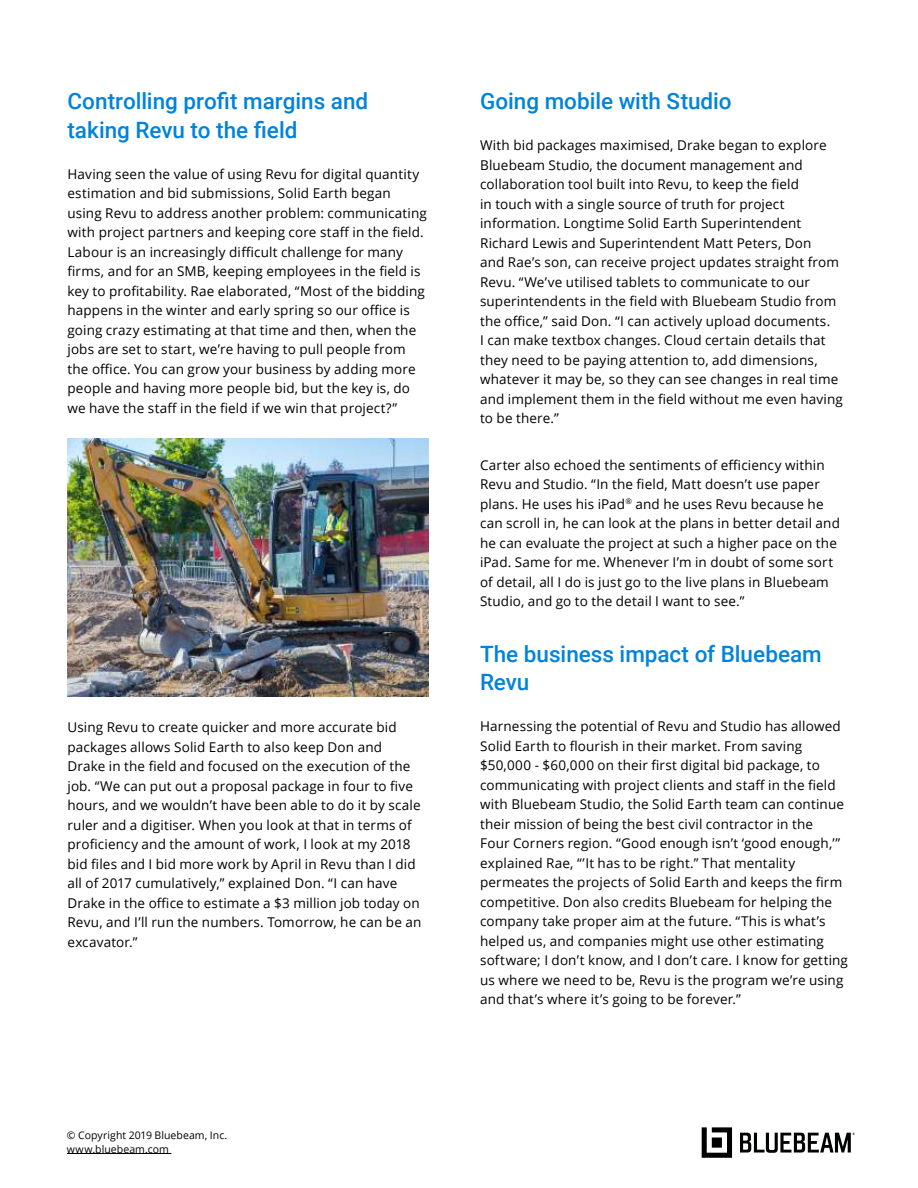
<style>
.page{position:relative;width:918px;height:1188px;background:#fff}
.page>*{position:absolute;margin:0;border:0;box-sizing:border-box;transform-origin:0 0}
.t1{font:500 22.5px/28.5px "Roboto";color:#0083db}
.t2{font:13.5px/19.5px "Open Sans";letter-spacing:.01em;color:#000}
.t3{font:10.5px/13.5px "Open Sans";letter-spacing:.005em;color:#000}
</style>
<div class="page">
<hr style="left:67px;top:1153px;width:104px;height:1px;background:#000">
<svg style="left:702px;top:1127px;width:30px;height:31px"></svg>
<svg style="left:740px;top:1133px;width:115px;height:20px"></svg>
<img style="left:68px;top:439px;width:360px;height:257px">
<h1 class="t1" style="left:68px;top:86px;width:302px">Controlling profit margins and taking Revu to the field</h1>
<p class="t2" style="left:68px;top:164px;width:361px">Having seen the value of using Revu for digital quantity estimation and bid submissions, Solid Earth began using Revu to address another problem: communicating with project partners and keeping core staff in the field.<br>Labour is an increasingly difficult challenge for many firms, and for an SMB, keeping employees in the field is key to profitability. Rae elaborated, “Most of the bidding happens in the winter and early spring so our office is going crazy estimating at that time and then, when the jobs are set to start, we’re having to pull people from the office. You can grow your business by adding more people and having more people bid, but the key is, do we have the staff in the field if we win that project?”</p>
<p class="t2" style="left:68px;top:717px;width:355px">Using Revu to create quicker and more accurate bid packages allows Solid Earth to also keep Don and Drake in the field and focused on the execution of the job. “We can put out a proposal package in four to five hours, and we wouldn’t have been able to do it by scale ruler and a digitiser. When you look at that in terms of proficiency and the amount of work, I look at my 2018 bid files and I bid more work by April in Revu than I did all of 2017 cumulatively,” explained Don. “I can have Drake in the office to estimate a $3 million job today on Revu, and I’ll run the numbers. Tomorrow, he can be an excavator.”</p>
<p class="t3" style="left:67px;top:1130px;width:162px">© Copyright 2019 Bluebeam, Inc. www.bluebeam.com</p>
<h1 class="t1" style="left:480px;top:89px;width:253px">Going mobile with Studio</h1>
<p class="t2" style="left:480px;top:135px;width:364px">With bid packages maximised, Drake began to explore Bluebeam Studio, the document management and collaboration tool built into Revu, to keep the field<br>in touch with a single source of truth for project information. Longtime Solid Earth Superintendent Richard Lewis and Superintendent Matt Peters, Don<br>and Rae’s son, can receive project updates straight from Revu. “We’ve utilised tablets to communicate to our superintendents in the field with Bluebeam Studio from the office,” said Don. “I can actively upload documents.<br>I can make textbox changes. Cloud certain details that they need to be paying attention to, add dimensions, whatever it may be, so they can see changes in real time and implement them in the field without me even having to be there.”</p>
<p class="t2" style="left:480px;top:455px;width:361px">Carter also echoed the sentiments of efficiency within Revu and Studio. “In the field, Matt doesn’t use paper plans. He uses his iPad<sup>®</sup> and he uses Revu because he can scroll in, he can look at the plans in better detail and he can evaluate the project at such a higher pace on the iPad. Same for me. Whenever I’m in doubt of some sort of detail, all I do is just go to the live plans in Bluebeam Studio, and go to the detail I want to see.”</p>
<h1 class="t1" style="left:480px;top:641px;width:343px">The business impact of Bluebeam<br>Revu</h1>
<p class="t2" style="left:480px;top:718px;width:369px">Harnessing the potential of Revu and Studio has allowed Solid Earth to flourish in their market. From saving $50,000 - $60,000 on their first digital bid package, to communicating with project clients and staff in the field with Bluebeam Studio, the Solid Earth team can continue their mission of being the best civil contractor in the<br>Four Corners region. “Good enough isn’t ‘good enough,’” explained Rae, “’It has to be right.” That mentality permeates the projects of Solid Earth and keeps the firm competitive. Don also credits Bluebeam for helping the company take proper aim at the future. “This is what’s helped us, and companies might use other estimating software; I don’t know, and I don’t care. I know for getting us where we need to be, Revu is the program we’re using and that’s where it’s going to be forever.”</p>
</div>
